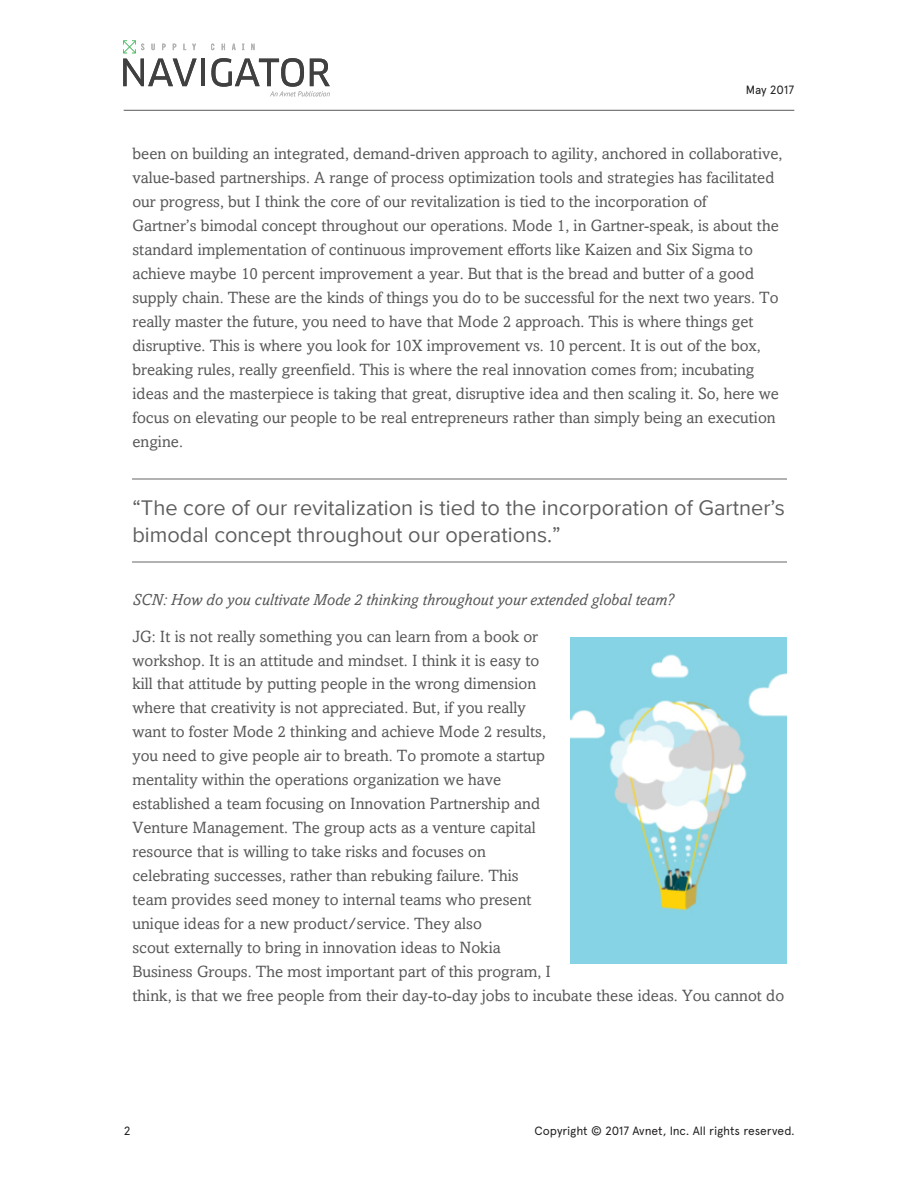
<style>
.page{position:relative;width:918px;height:1188px;background:#fff}
.page>*{position:absolute;margin:0;border:0;box-sizing:border-box;transform-origin:0 0}
.t1{font:21.75px/27.2px "Proxima Nova W01";color:#5e5e5e}
.t2{font:16.35px/24px "Amasis ETW01";color:#575757}
.t3{font:italic 16.35px "Amasis ETW01";color:#575757}
.t4{font:12px "Apercu Avnet";letter-spacing:-.01em;color:#231f20}
.t5{font:12px "Apercu Avnet Mono";color:#231f20}
</style>
<div class="page">
<hr style="left:132px;top:478px;width:654px;height:1px;background:#b2b2b2">
<hr style="left:132px;top:561px;width:654px;height:1px;background:#b2b2b2">
<img style="left:571px;top:637px;width:215px;height:327px">
<hr style="left:124px;top:110px;width:670px;height:1px;background:#57585a">
<svg style="left:151px;top:44px;width:4px;height:6px"></svg>
<svg style="left:162px;top:44px;width:4px;height:6px"></svg>
<svg style="left:173px;top:44px;width:3px;height:6px"></svg>
<svg style="left:183px;top:44px;width:3px;height:6px"></svg>
<svg style="left:192px;top:44px;width:4px;height:6px"></svg>
<svg style="left:211px;top:44px;width:3px;height:6px"></svg>
<svg style="left:222px;top:44px;width:3px;height:6px"></svg>
<svg style="left:232px;top:44px;width:4px;height:6px"></svg>
<svg style="left:251px;top:44px;width:4px;height:6px"></svg>
<svg style="left:123px;top:59px;width:74px;height:27px"></svg>
<hr style="left:201px;top:59px;width:4px;height:27px;background:#404041">
<svg style="left:123px;top:41px;width:21px;height:12px"></svg>
<svg style="left:211px;top:58px;width:119px;height:38px"></svg>
<svg style="left:242px;top:44px;width:2px;height:6px"></svg>
<p class="t4" style="left:746px;top:81px;width:50px">May 2017</p>
<p class="t2" style="left:132px;top:141px;width:652px">been on building an integrated, demand-driven approach to agility, anchored in collaborative, value-based partnerships. A range of process optimization tools and strategies has facilitated our progress, but I think the core of our revitalization is tied to the incorporation of<br>Gartner’s bimodal concept throughout our operations. Mode 1, in Gartner-speak, is about the standard implementation of continuous improvement efforts like Kaizen and Six Sigma to achieve maybe 10 percent improvement a year. But that is the bread and butter of a good supply chain. These are the kinds of things you do to be successful for the next two years. To really master the future, you need to have that Mode 2 approach. This is where things get disruptive. This is where you look for 10X improvement vs. 10 percent. It is out of the box, breaking rules, really greenfield. This is where the real innovation comes from; incubating ideas and the masterpiece is taking that great, disruptive idea and then scaling it. So, here we focus on elevating our people to be real entrepreneurs rather than simply being an execution engine.</p>
<p class="t1" style="left:132px;top:494px;width:654px">“The core of our revitalization is tied to the incorporation of Gartner’s bimodal concept throughout our operations.”</p>
<p class="t3" style="left:132px;top:590px;width:543px">SCN: How do you cultivate Mode 2 thinking throughout your extended global team?</p>
<p class="t2" style="left:132px;top:624px;width:653px">JG: It is not really something you can learn from a book or<br>workshop. It is an attitude and mindset. I think it is easy to<br>kill that attitude by putting people in the wrong dimension<br>where that creativity is not appreciated. But, if you really<br>want to foster Mode 2 thinking and achieve Mode 2 results,<br>you need to give people air to breath. To promote a startup<br>mentality within the operations organization we have<br>established a team focusing on Innovation Partnership and<br>Venture Management. The group acts as a venture capital<br>resource that is willing to take risks and focuses on<br>celebrating successes, rather than rebuking failure. This<br>team provides seed money to internal teams who present<br>unique ideas for a new product/service. They also<br>scout externally to bring in innovation ideas to Nokia<br>Business Groups. The most important part of this program, I<br>think, is that we free people from their day-to-day jobs to incubate these ideas. You cannot do</p>
<p class="t5" style="left:123px;top:1122px;width:9px">2</p>
<p class="t4" style="left:535px;top:1122px;width:262px">Copyright © 2017 Avnet, Inc. All rights reserved.</p>
</div>
